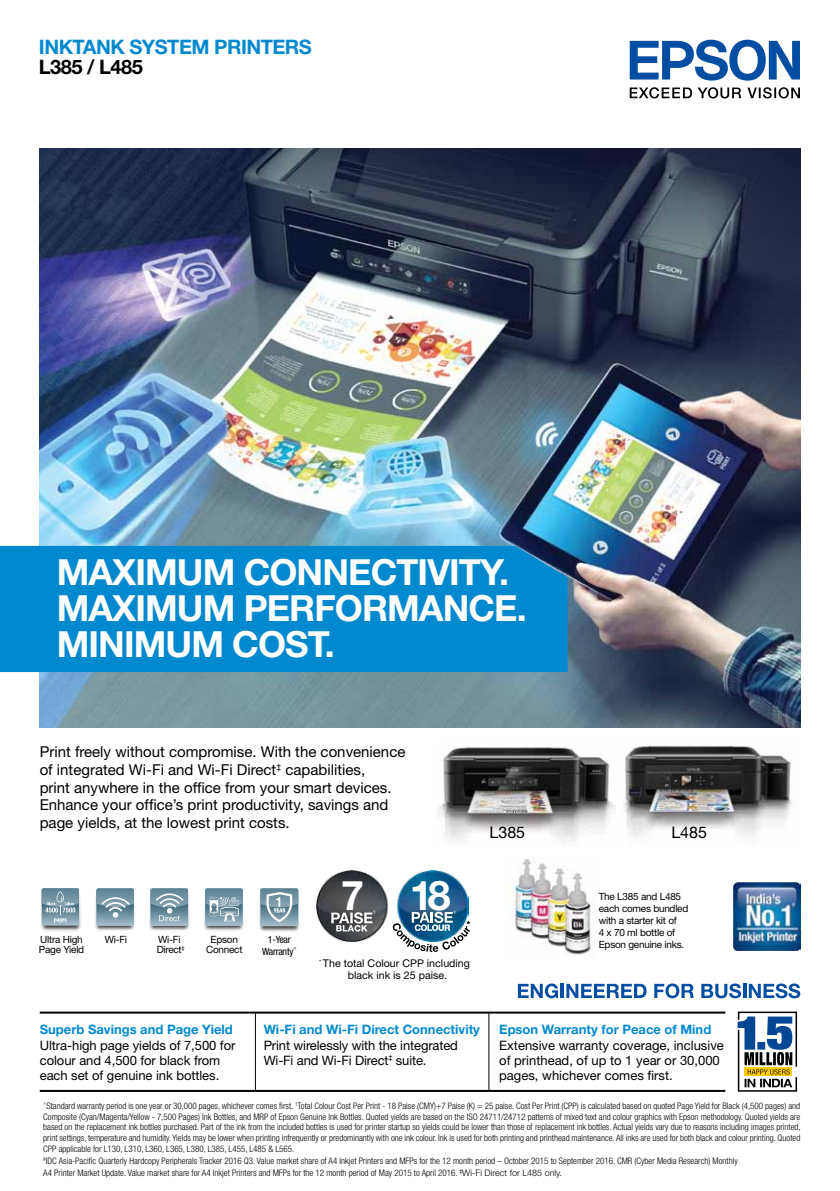
<style>
.page{position:relative;width:840px;height:1191px;background:#fff}
.page>*{position:absolute;margin:0;border:0;box-sizing:border-box;transform-origin:0 0}
.t1{font:700 41px "Helvetica Neue";color:#fff}
.t2{font:700 36px/36px "Helvetica Neue";letter-spacing:-.025em;color:#fff}
.t3{font:700 20px "Helvetica Neue";letter-spacing:-.025em;color:#0089cf}
.t4{font:700 20px "Helvetica Neue";letter-spacing:-.025em;color:#000}
.t5{font:16px "Helvetica Neue";color:#000}
.t6{font:15px/17.6px "Helvetica Neue";color:#000}
.t7{font:13px/15px "Helvetica Neue";letter-spacing:-.005em;color:#000}
.t8{font:700 13px "Helvetica Neue";color:#0089cf}
.t9{font:10.6px/12px "Helvetica Neue LT Std";color:#000;text-align:center}
.t10{font:10px/12px "Helvetica Neue";letter-spacing:-.025em;color:#000}
.t11{font:condensed 10px/12px "Helvetica Neue";letter-spacing:-.025em;color:#000;text-align:center}
.t12{font:300 condensed 9px/10.8px "Helvetica Neue LT Std";color:#000;text-align:justify}
.t13{font:5px "Helvetica Neue";color:#fff}
.s1{font-family:"Helvetica Neue";font-stretch:normal}
</style>
<div class="page">
<img style="left:508px;top:859px;width:86px;height:96px">
<img style="left:439px;top:747px;width:176px;height:94px">
<img style="left:623px;top:745px;width:169px;height:93px">
<img style="left:40px;top:148px;width:759px;height:579px">
<hr style="left:40px;top:1011px;width:685px;height:2px;background:#000">
<hr style="left:40px;top:1090px;width:685px;height:2px;background:#000">
<hr style="left:488px;top:1013px;width:1px;height:77px;background:#000">
<hr style="left:255px;top:1013px;width:1px;height:77px;background:#000">
<svg style="left:517px;top:983px;width:40px;height:15px"></svg>
<hr style="left:560px;top:983px;width:3px;height:15px;background:#034ea2">
<svg style="left:566px;top:983px;width:80px;height:15px"></svg>
<svg style="left:654px;top:983px;width:39px;height:15px"></svg>
<svg style="left:701px;top:983px;width:39px;height:15px"></svg>
<hr style="left:742px;top:983px;width:3px;height:15px;background:#034ea2">
<svg style="left:748px;top:983px;width:51px;height:15px"></svg>
<svg style="left:629px;top:87px;width:62px;height:11px"></svg>
<svg style="left:697px;top:87px;width:43px;height:11px"></svg>
<svg style="left:747px;top:87px;width:52px;height:11px"></svg>
<svg style="left:629px;top:40px;width:170px;height:41px"></svg>
<div style="left:0;top:546px;width:567px;height:126px;background:#0089cf"></div>
<img style="left:317px;top:870px;width:151px;height:71px">
<div style="left:319px;top:900px;width:65px;height:35px;background:#000;opacity:.75"></div>
<svg style="left:331px;top:912px;width:41px;height:19px"></svg>
<div style="left:399px;top:899px;width:65px;height:36px;background:#000;opacity:.75"></div>
<svg style="left:392px;top:911px;width:78px;height:41px"></svg>
<img style="left:41px;top:889px;width:40px;height:42px">
<svg style="left:42px;top:888px;width:37px;height:37px"></svg>
<img style="left:149px;top:890px;width:41px;height:41px">
<svg style="left:150px;top:888px;width:38px;height:38px"></svg>
<img style="left:95px;top:897px;width:40px;height:34px">
<svg style="left:96px;top:888px;width:38px;height:38px"></svg>
<img style="left:204px;top:889px;width:40px;height:42px">
<svg style="left:205px;top:888px;width:37px;height:38px"></svg>
<img style="left:259px;top:889px;width:41px;height:43px">
<svg style="left:260px;top:888px;width:38px;height:38px"></svg>
<img style="left:733px;top:882px;width:66px;height:68px">
<svg style="left:737px;top:1011px;width:59px;height:80px"></svg>
<h3 class="t3" style="left:39px;top:35px;width:274px">INKTANK SYSTEM PRINTERS</h3>
<h3 class="t4" style="left:39px;top:55px;width:105px">L385 / L485</h3>
<h2 class="t2" style="left:57px;top:553px;width:471px">MAXIMUM CONNECTIVITY.<br>MAXIMUM PERFORMANCE.<br>MINIMUM COST.</h2>
<p class="t6" style="left:40px;top:743px;width:367px">Print freely without compromise. With the convenience of integrated Wi-Fi and Wi-Fi Direct<sup>‡</sup> capabilities,<br>print anywhere in the office from your smart devices.<br>Enhance your office’s print productivity, savings and page yields, at the lowest print costs.</p>
<p class="t10" style="left:39px;top:933px;width:47px;line-height:10.4px">Ultra High<br>Page Yield</p>
<p class="t10" style="left:105px;top:933px;width:24px">Wi-Fi</p>
<p class="t10" style="left:206px;top:933px;width:38px;line-height:10.4px;text-align:center">Epson<br>Connect</p>
<p class="t11" style="left:262px;top:933px;width:36px">1-Year<br>Warranty<sup>^</sup></p>
<p class="t10" style="left:157px;top:933px;width:30px;line-height:10.4px">Wi-Fi<br>Direct<sup>‡</sup></p>
<h1 class="t1" style="left:341px;top:870px;width:24px">7</h1>
<p class="t13" style="left:373px;top:909px;width:4px">1</p>
<h1 class="t1" style="left:409px;top:869px;width:42px">18</h1>
<p class="t13" style="left:453px;top:909px;width:4px">1</p>
<p class="t9" style="left:319px;top:957px;width:152px"><sup>*</sup> The total Colour CPP including black ink is 25 paise.</p>
<h3 class="t5" style="left:489px;top:823px;width:37px">L385</h3>
<h3 class="t5" style="left:671px;top:823px;width:37px">L485</h3>
<p class="t10" style="left:598px;top:890px;width:91px">The L385 and L485 each comes bundled with a starter kit of<br>4 x 70 ml bottle of<br>Epson genuine inks.</p>
<h3 class="t8" style="left:40px;top:1021px;width:194px">Superb Savings and Page Yield</h3>
<h3 class="t7" style="left:40px;top:1037px;width:197px">Ultra-high page yields of 7,500 for colour and 4,500 for black from each set of genuine ink bottles.</h3>
<h3 class="t8" style="left:263px;top:1021px;width:218px">Wi-Fi and Wi-Fi Direct Connectivity</h3>
<h3 class="t7" style="left:263px;top:1037px;width:196px">Print wirelessly with the integrated<br>Wi-Fi and Wi-Fi Direct<sup>‡</sup> suite.</h3>
<h3 class="t8" style="left:499px;top:1021px;width:213px">Epson Warranty for Peace of Mind</h3>
<h3 class="t7" style="left:499px;top:1037px;width:226px">Extensive warranty coverage, inclusive of printhead, of up to 1 year or 30,000 pages, whichever comes fi rst.</h3>
<p class="t12" style="left:43px;top:1100px;width:758px"><sup>^</sup>Standard warranty period is one year or 30,000 pages, whichever comes first. <sup>1</sup>Total Colour Cost Per Print - 18 Paise (CMY)+7 Paise (K) = 25 paise. Cost Per Print (CPP) is calculated based on quoted Page Yield for Black (4,500 pages) and Composite (Cyan/Magenta/Yellow - 7,500 Pages) Ink Bottles, and MRP of Epson Genuine Ink Bottles. Quoted yields are based on the ISO 24711/24712 patterns of mixed text and colour graphics with Epson methodology. Quoted yields are based on the replacement ink bottles purchased. Part of the ink from the included bottles is used for printer startup so yields could be lower than those of replacement ink bottles. Actual yields vary due to reasons including images printed, print settings, temperature and humidity. Yields may be lower when printing infrequently or predominantly with one ink colour. Ink is used for both printing and printhead maintenance. All inks are used for both black and colour printing. Quoted CPP applicable for L130, L310, L360, L365, L380, L385, L455, L485 &amp; L565.</p>
<p class="t12" style="left:43px;top:1154px;width:695px;line-height:12px"><sup>#</sup>IDC Asia-Pacific Quarterly Hardcopy Peripherals Tracker 2016 Q3. Value market share of A4 Inkjet Printers and MFPs for the 12 month period – October 2015 to September 2016. CMR (Cyber Media Research) Monthly<br>A4 Printer Market Update. Value market share for A4 Inkjet Printers and MFPs for the 12 month period of May 2015 to April 2016. <sup>‡</sup><span class="s1">Wi-Fi Direct for L485 only.</span></p>
</div>
